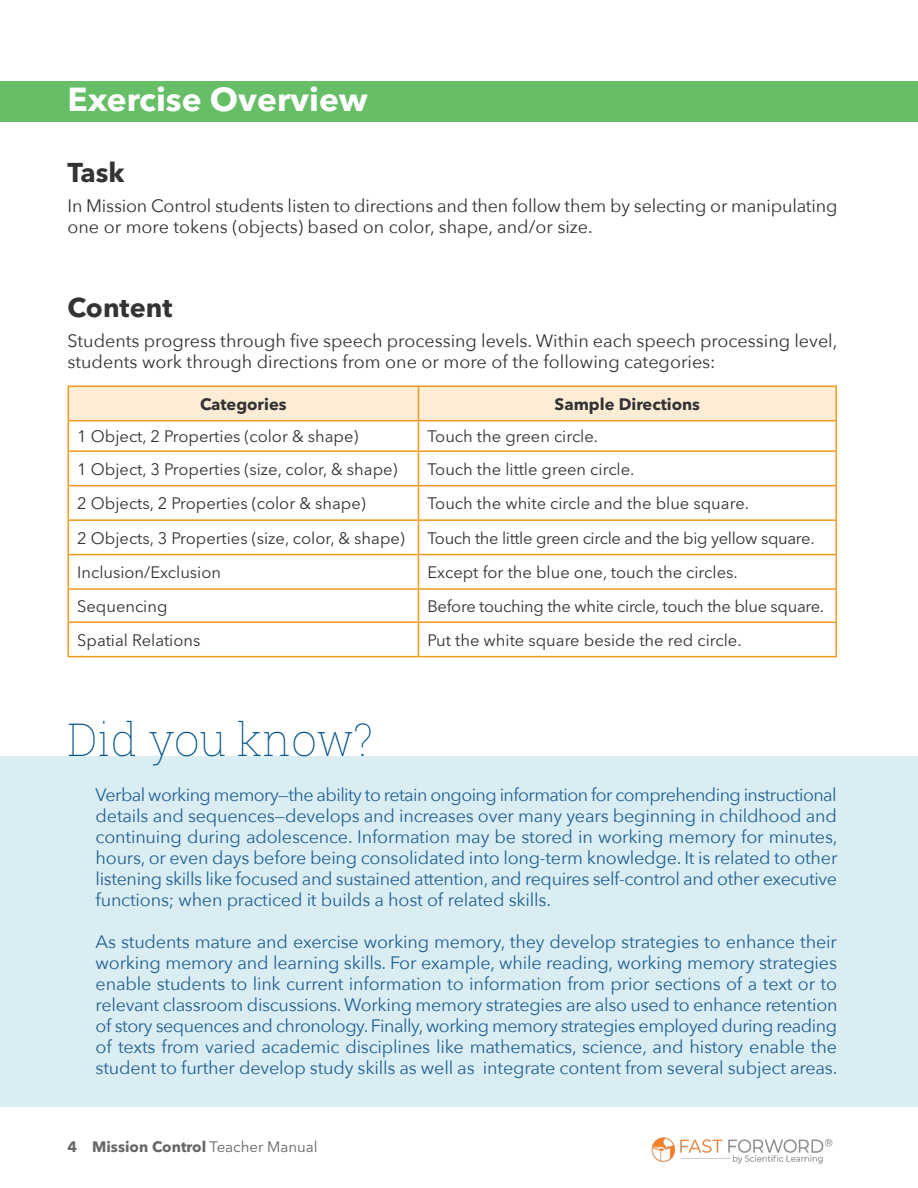
<style>
.page{position:relative;width:918px;height:1188px;background:#fff}
.page>*{position:absolute;margin:0;border:0;box-sizing:border-box;transform-origin:0 0}
.edited{font:100 45px "Roboto Slab";color:#05558b}
.t1{font:700 33px "Avenir Next LT Pro";color:#fff}
.edited-2{font:700 27px "Avenir Next LT Pro";color:#333}
.edited-3{font:18px/21px "Avenir Next";letter-spacing:-.01em;color:#236192;text-align:justify}
.edited-4{font:18px/21px "Avenir Next";color:#333}
.t2{font:16.5px "Avenir Next LT Pro";color:#333}
.t3{font:16.5px "Avenir Next LT Pro";letter-spacing:-.02em;color:#333}
.t4{font:700 16.5px "Avenir Next LT Pro";color:#333}
.t5{font:700 15px "Avenir Next LT Pro";color:#666}
.s1{font-weight:400}
</style>
<div class="page">
<svg style="left:69px;top:452px;width:349px;height:204px"></svg>
<svg style="left:419px;top:452px;width:417px;height:204px"></svg>
<hr style="left:68px;top:450px;width:350px;height:2px;background:#f3981e">
<hr style="left:418px;top:450px;width:419px;height:2px;background:#f3981e">
<hr style="left:836px;top:452px;width:1px;height:33px;background:#f3981e">
<hr style="left:68px;top:485px;width:350px;height:1px;background:#f3981e">
<hr style="left:418px;top:485px;width:419px;height:1px;background:#f3981e">
<hr style="left:836px;top:486px;width:1px;height:33px;background:#f3981e">
<hr style="left:68px;top:519px;width:350px;height:2px;background:#f3981e">
<hr style="left:418px;top:519px;width:419px;height:2px;background:#f3981e">
<hr style="left:836px;top:521px;width:1px;height:33px;background:#f3981e">
<hr style="left:68px;top:554px;width:350px;height:1px;background:#f3981e">
<hr style="left:418px;top:554px;width:419px;height:1px;background:#f3981e">
<hr style="left:836px;top:555px;width:1px;height:33px;background:#f3981e">
<hr style="left:68px;top:588px;width:350px;height:2px;background:#f3981e">
<hr style="left:418px;top:588px;width:419px;height:2px;background:#f3981e">
<hr style="left:836px;top:590px;width:1px;height:31px;background:#f3981e">
<hr style="left:68px;top:621px;width:350px;height:2px;background:#f3981e">
<hr style="left:418px;top:621px;width:419px;height:2px;background:#f3981e">
<hr style="left:836px;top:623px;width:1px;height:33px;background:#f3981e">
<hr style="left:68px;top:656px;width:350px;height:1px;background:#f3981e">
<hr style="left:418px;top:656px;width:419px;height:1px;background:#f3981e">
<svg style="left:68px;top:386px;width:769px;height:64px"></svg>
<hr style="left:68px;top:452px;width:1px;height:33px;background:#f3981e">
<hr style="left:418px;top:452px;width:1px;height:33px;background:#f3981e">
<hr style="left:68px;top:486px;width:1px;height:33px;background:#f3981e">
<hr style="left:418px;top:486px;width:1px;height:33px;background:#f3981e">
<hr style="left:68px;top:521px;width:1px;height:33px;background:#f3981e">
<hr style="left:418px;top:521px;width:1px;height:33px;background:#f3981e">
<hr style="left:68px;top:555px;width:1px;height:33px;background:#f3981e">
<hr style="left:418px;top:555px;width:1px;height:33px;background:#f3981e">
<hr style="left:68px;top:590px;width:1px;height:31px;background:#f3981e">
<hr style="left:418px;top:590px;width:1px;height:31px;background:#f3981e">
<hr style="left:68px;top:623px;width:1px;height:33px;background:#f3981e">
<hr style="left:418px;top:623px;width:1px;height:33px;background:#f3981e">
<img style="left:651px;top:1137px;width:182px;height:27px">
<div style="left:0;top:81px;width:918px;height:41px;background:#66be67"></div>
<div style="left:0;top:756px;width:918px;height:351px;background:#d9edf3"></div>
<h2 class="t1" style="left:68px;top:80px;width:302px">Exercise Overview</h2>
<p class="edited-2" style="left:68px;top:156px;width:59px">Task</p>
<p class="edited-4" style="left:68px;top:195px;width:771px">In Mission Control students listen to directions and then follow them by selecting or manipulating one or more tokens (objects) based on color, shape, and/or size.</p>
<p class="edited-2" style="left:68px;top:291px;width:106px">Content</p>
<p class="edited-4" style="left:68px;top:330px;width:772px">Students progress through five speech processing levels. Within each speech processing level, students work through directions from one or more of the following categories:</p>
<p class="t4" style="left:200px;top:394px;width:88px">Categories</p>
<p class="t4" style="left:555px;top:394px;width:147px">Sample Directions</p>
<p class="t2" style="left:77px;top:427px;width:283px">1 Object, 2 Properties (color &amp; shape)</p>
<p class="t2" style="left:428px;top:427px;width:172px">Touch the green circle.</p>
<p class="t2" style="left:77px;top:459px;width:322px">1 Object, 3 Properties (size, color, &amp; shape)</p>
<p class="t2" style="left:428px;top:459px;width:208px">Touch the little green circle.</p>
<p class="t2" style="left:77px;top:494px;width:290px">2 Objects, 2 Properties (color &amp; shape)</p>
<p class="t2" style="left:428px;top:494px;width:323px">Touch the white circle and the blue square.</p>
<p class="t2" style="left:77px;top:528px;width:329px">2 Objects, 3 Properties (size, color, &amp; shape)</p>
<p class="t3" style="left:428px;top:528px;width:389px">Touch the little green circle and the big yellow square.</p>
<p class="t2" style="left:77px;top:562px;width:145px">Inclusion/Exclusion</p>
<p class="t2" style="left:428px;top:562px;width:312px">Except for the blue one, touch the circles.</p>
<p class="t2" style="left:77px;top:596px;width:92px">Sequencing</p>
<p class="t3" style="left:428px;top:596px;width:398px">Before touching the white circle, touch the blue square.</p>
<p class="t2" style="left:77px;top:630px;width:125px">Spatial Relations</p>
<p class="t2" style="left:428px;top:630px;width:316px">Put the white square beside the red circle.</p>
<p class="edited" style="left:68px;top:709px;width:308px">Did you know?</p>
<p class="edited-3" style="left:96px;top:783px;width:743px">Verbal working memory—the ability to retain ongoing information for comprehending instructional details and sequences—develops and increases over many years beginning in childhood and continuing during adolescence. Information may be stored in working memory for minutes, hours, or even days before being consolidated into long-term knowledge. It is related to other listening skills like focused and sustained attention, and requires self-control and other executive functions; when practiced it builds a host of related skills.</p>
<p class="edited-3" style="left:96px;top:930px;width:743px">As students mature and exercise working memory, they develop strategies to enhance their working memory and learning skills. For example, while reading, working memory strategies enable students to link current information to information from prior sections of a text or to relevant classroom discussions. Working memory strategies are also used to enhance retention of story sequences and chronology. Finally, working memory strategies employed during reading of texts from varied academic disciplines like mathematics, science, and history enable the student to further develop study skills as well as integrate content from several subject areas.</p>
<p class="t5" style="left:68px;top:1138px;width:252px">4 Mission Control <span class="s1">Teacher Manual</span></p>
</div>
